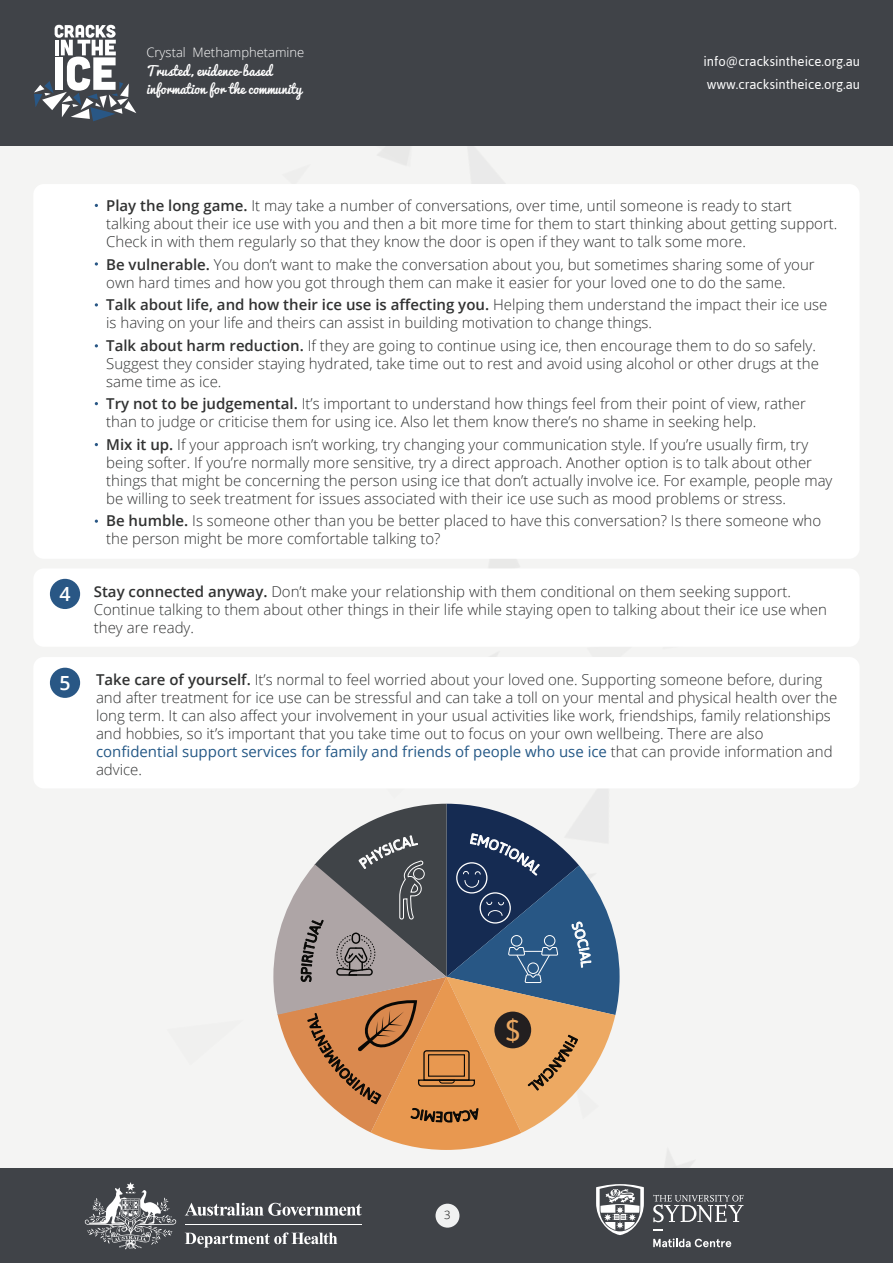
<style>
.page{position:relative;width:893px;height:1263px;background:#fff}
.page>*{position:absolute;margin:0;border:0;box-sizing:border-box;transform-origin:0 0}
.t1{font:34.05px "Jaldi";color:#eda962}
.t2{font:600 19.5px "Open Sans";color:#fff}
.t3{font:300 15px/18px "Open Sans";color:#313232}
.t4{font:15px/22.4px "Jaldi";color:#fff}
.t5{font:13.05px/18.1px "Pacifico";color:#fff}
.t6{font:300 13.05px "Open Sans";color:#fff}
.t7{font:300 11.4px "Open Sans";color:#050504}
.s1{font-weight:600}
.s2{font-weight:400;color:#245886}
</style>
<div class="page">
<div style="left:0;top:1168px;width:893px;height:95px;background:#404348"></div>
<svg style="left:653px;top:1195px;width:90px;height:27px"></svg>
<svg style="left:653px;top:1238px;width:78px;height:9px"></svg>
<svg style="left:85px;top:1182px;width:91px;height:67px"></svg>
<svg style="left:95px;top:262px;width:3px;height:4px"></svg>
<div style="left:0;top:0;width:893px;height:146px;background:#404348"></div>
<svg style="left:34px;top:25px;width:102px;height:96px"></svg>
<div style="left:50px;top:579px;width:30px;height:30px;background:#295785;border-radius:50%"></div>
<div style="left:50px;top:668px;width:30px;height:30px;background:#295785;border-radius:50%"></div>
<svg style="left:185px;top:804px;width:459px;height:443px"></svg>
<p class="t6" style="left:147px;top:44px;width:159px">Crystal Methamphetamine</p>
<p class="t5" style="left:147px;top:61px;width:157px">Trusted, evidence-based information for the community</p>
<p class="t4" style="left:703px;top:50px;width:158px">info@cracksintheice.org.au www.cracksintheice.org.au</p>
<h2 class="t2" style="left:59px;top:581px;width:13px">4</h2>
<h2 class="t2" style="left:59px;top:670px;width:13px">5</h2>
<p class="t3" style="left:106px;top:196px;width:733px"><span class="s1">Play the long game.</span> It may take a number of conversations, over time, until someone is ready to start talking about their ice use with you and then a bit more time for them to start thinking about getting support.<br>Check in with them regularly so that they know the door is open if they want to talk some more.</p>
<p class="t3" style="left:106px;top:255px;width:710px"><span class="s1">Be vulnerable.</span> You don’t want to make the conversation about you, but sometimes sharing some of your own hard times and how you got through them can make it easier for your loved one to do the same.</p>
<p class="t3" style="left:106px;top:295px;width:723px"><span class="s1">Talk about life, and how their ice use is affecting you.</span> Helping them understand the impact their ice use is having on your life and theirs can assist in building motivation to change things.</p>
<p class="t3" style="left:106px;top:336px;width:714px"><span class="s1">Talk about harm reduction.</span> If they are going to continue using ice, then encourage them to do so safely.<br>Suggest they consider staying hydrated, take time out to rest and avoid using alcohol or other drugs at the same time as ice.</p>
<p class="t3" style="left:106px;top:394px;width:701px"><span class="s1">Try not to be judgemental.</span> It’s important to understand how things feel from their point of view, rather than to judge or criticise them for using ice. Also let them know there’s no shame in seeking help.</p>
<p class="t3" style="left:106px;top:435px;width:728px"><span class="s1">Mix it up.</span> If your approach isn’t working, try changing your communication style. If you’re usually firm, try being softer. If you’re normally more sensitive, try a direct approach. Another option is to talk about other things that might be concerning the person using ice that don’t actually involve ice. For example, people may be willing to seek treatment for issues associated with their ice use such as mood problems or stress.</p>
<p class="t3" style="left:106px;top:511px;width:716px"><span class="s1">Be humble.</span> Is someone other than you be better placed to have this conversation? Is there someone who the person might be more comfortable talking to?</p>
<p class="t3" style="left:94px;top:582px;width:735px"><span class="s1">Stay connected anyway.</span> Don’t make your relationship with them conditional on them seeking support.<br>Continue talking to them about other things in their life while staying open to talking about their ice use when they are ready.</p>
<p class="t3" style="left:96px;top:670px;width:743px"><span class="s1">Take care of yourself.</span> It’s normal to feel worried about your loved one. Supporting someone before, during and after treatment for ice use can be stressful and can take a toll on your mental and physical health over the long term. It can also affect your involvement in your usual activities like work, friendships, family relationships and hobbies, so it’s important that you take time out to focus on your own wellbeing. There are also <span class="s2">confidential support services for family and friends of people who use ice</span> that can provide information and advice.</p>
<h1 class="t1" style="left:505px;top:1001px;width:16px">$</h1>
<p class="t7" style="left:444px;top:1207px;width:8px">3</p>
</div>
